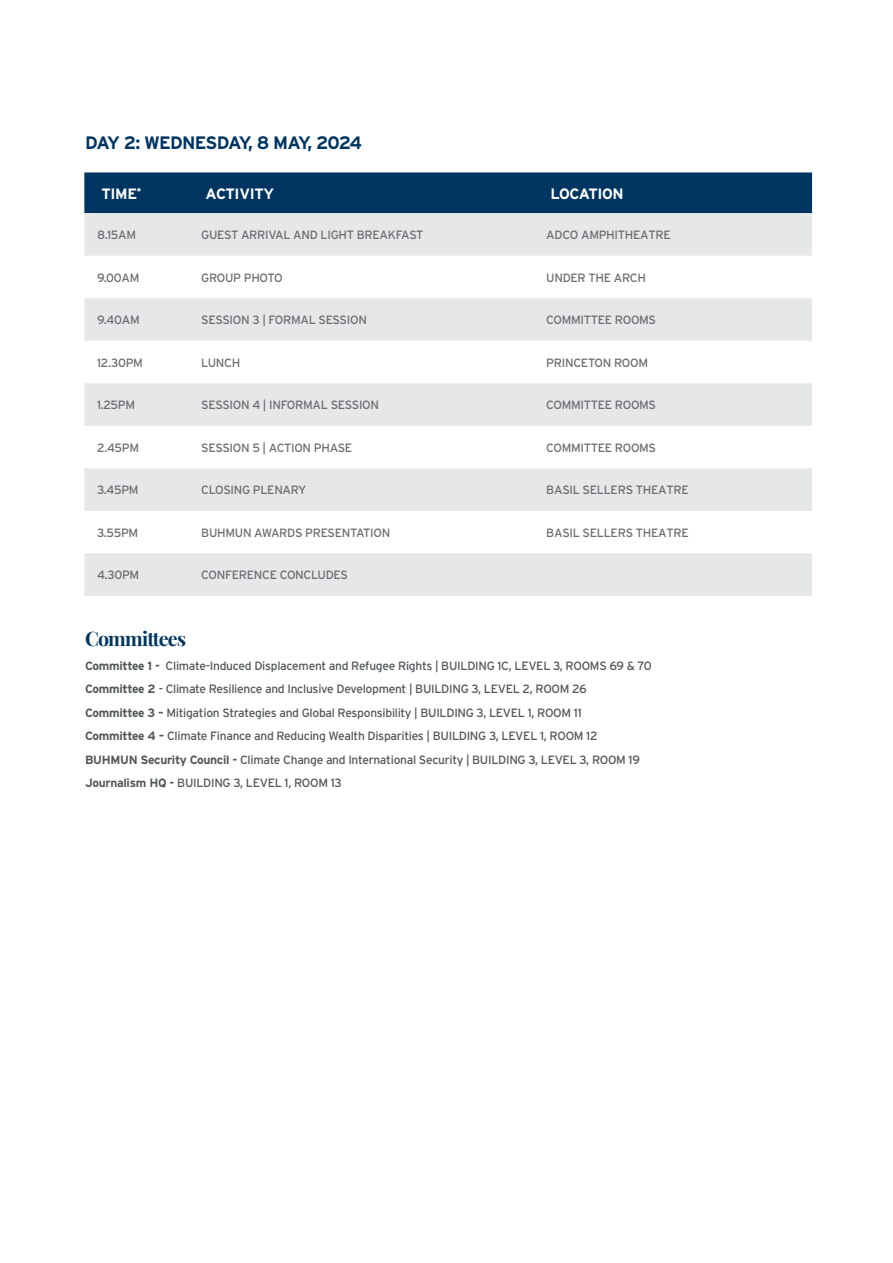
<style>
.page{position:relative;width:893px;height:1263px;background:#fff}
.page>*{position:absolute;margin:0;border:0;box-sizing:border-box;transform-origin:0 0}
.t1{font:700 19.5px "Playfair Display";letter-spacing:-.04em;color:#003562}
.t2{font:700 18px "Interstate";letter-spacing:-.06em;color:#003562}
.t3{font:700 15px "Interstate";letter-spacing:-.025em;color:#fff}
.t4{font:12px/23.5px "Interstate";letter-spacing:-.025em;color:#52575a}
.t5{font:12px "Interstate";letter-spacing:-.025em;color:#6c6d70}
.s1{font-weight:700}
</style>
<div class="page">
<div style="left:84px;top:172px;width:728px;height:41px;background:#003562"></div>
<svg style="left:84px;top:213px;width:728px;height:383px;fill:#e6e7e9"></svg>
<h2 class="t2" style="left:85px;top:132px;width:278px">DAY 2: WEDNESDAY, 8 MAY, 2024</h2>
<p class="t3" style="left:101px;top:184px;width:41px">TIME<sup>*</sup></p>
<p class="t3" style="left:206px;top:184px;width:70px">ACTIVITY</p>
<p class="t3" style="left:551px;top:184px;width:75px">LOCATION</p>
<p class="t5" style="left:97px;top:228px;width:41px">8.15AM</p>
<p class="t5" style="left:201px;top:228px;width:224px">GUEST ARRIVAL AND LIGHT BREAKFAST</p>
<p class="t5" style="left:546px;top:228px;width:126px">ADCO AMPHITHEATRE</p>
<p class="t5" style="left:97px;top:270px;width:44px">9.00AM</p>
<p class="t5" style="left:201px;top:270px;width:83px">GROUP PHOTO</p>
<p class="t5" style="left:546px;top:270px;width:101px">UNDER THE ARCH</p>
<p class="t5" style="left:97px;top:313px;width:44px">9.40AM</p>
<p class="t5" style="left:201px;top:313px;width:167px">SESSION 3 | FORMAL SESSION</p>
<p class="t5" style="left:546px;top:313px;width:111px">COMMITTEE ROOMS</p>
<p class="t5" style="left:97px;top:355px;width:47px">12.30PM</p>
<p class="t5" style="left:201px;top:355px;width:40px">LUNCH</p>
<p class="t5" style="left:546px;top:355px;width:103px">PRINCETON ROOM</p>
<p class="t5" style="left:97px;top:398px;width:40px">1.25PM</p>
<p class="t5" style="left:201px;top:398px;width:179px">SESSION 4 | INFORMAL SESSION</p>
<p class="t5" style="left:546px;top:398px;width:111px">COMMITTEE ROOMS</p>
<p class="t5" style="left:97px;top:440px;width:44px">2.45PM</p>
<p class="t5" style="left:201px;top:440px;width:153px">SESSION 5 | ACTION PHASE</p>
<p class="t5" style="left:546px;top:440px;width:111px">COMMITTEE ROOMS</p>
<p class="t5" style="left:97px;top:483px;width:43px">3.45PM</p>
<p class="t5" style="left:201px;top:483px;width:107px">CLOSING PLENARY</p>
<p class="t5" style="left:546px;top:483px;width:144px">BASIL SELLERS THEATRE</p>
<p class="t5" style="left:97px;top:525px;width:43px">3.55PM</p>
<p class="t5" style="left:201px;top:525px;width:190px">BUHMUN AWARDS PRESENTATION</p>
<p class="t5" style="left:546px;top:525px;width:144px">BASIL SELLERS THEATRE</p>
<p class="t5" style="left:97px;top:568px;width:44px">4.30PM</p>
<p class="t5" style="left:201px;top:568px;width:148px">CONFERENCE CONCLUDES</p>
<h1 class="t1" style="left:85px;top:624px;width:102px">Committees</h1>
<p class="t4" style="left:85px;top:654px;width:568px"><span class="s1">Committee 1 -</span> Climate-Induced Displacement and Refugee Rights | BUILDING 1C, LEVEL 3, ROOMS 69 &amp; 70<br><span class="s1">Committee 2</span> - Climate Resilience and Inclusive Development | BUILDING 3, LEVEL 2, ROOM 26<br><span class="s1">Committee 3 –</span> Mitigation Strategies and Global Responsibility | BUILDING 3, LEVEL 1, ROOM 11<br><span class="s1">Committee 4 –</span> Climate Finance and Reducing Wealth Disparities | BUILDING 3, LEVEL 1, ROOM 12<br><span class="s1">BUHMUN Security Council -</span> Climate Change and International Security | BUILDING 3, LEVEL 3, ROOM 19<br><span class="s1">Journalism HQ -</span> BUILDING 3, LEVEL 1, ROOM 13</p>
</div>
